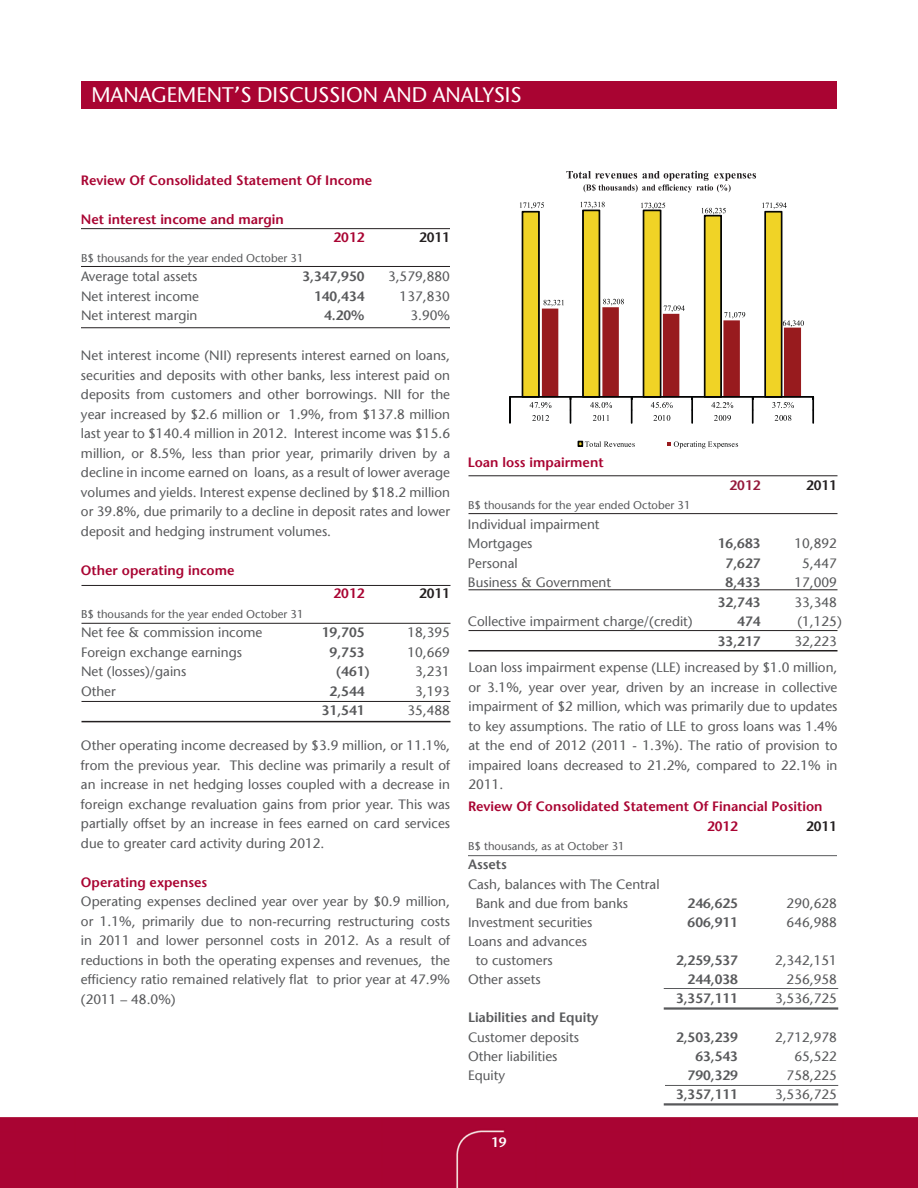
<style>
.page{position:relative;width:918px;height:1188px;background:#fff}
.page>*{position:absolute;margin:0;border:0;box-sizing:border-box;transform-origin:0 0}
.t1{font:500 21px "Stone Sans ITC";color:#fff}
.t2{font:13.5px/19.5px "Stone Sans LT";color:#58595b;text-align:justify}
.t3{font:600 13.5px "Stone Sans LT";color:#a90432}
.t4{font:600 13.5px "Stone Sans LT";color:#58595b}
.t5{font:600 13.5px "Stone Sans LT";color:#231f20}
.t6{font:600 13.5px "Stone Sans LT";color:#95193b}
.t7{font:600 13.5px "Stone Sans LT";color:#fff}
.t8{font:11.25px "Stone Sans LT";color:#58595b}
</style>
<div class="page">
<div style="left:0;top:1117px;width:918px;height:71px;background:#a90433"></div>
<svg style="left:509px;top:170px;width:306px;height:277px"></svg>
<hr style="left:664px;top:988px;width:174px;height:1px;background:#58595b">
<hr style="left:468px;top:855px;width:369px;height:1px;background:#58595b">
<hr style="left:665px;top:1085px;width:173px;height:1px;background:#58595b">
<hr style="left:664px;top:1007px;width:174px;height:3px;background:#58595b">
<hr style="left:664px;top:1103px;width:174px;height:3px;background:#58595b">
<div style="left:81px;top:81px;width:756px;height:27px;background:#a90432"></div>
<hr style="left:81px;top:266px;width:369px;height:1px;background:#231f20">
<hr style="left:81px;top:228px;width:369px;height:1px;background:#231f20">
<hr style="left:81px;top:327px;width:369px;height:1px;background:#231f20">
<hr style="left:82px;top:623px;width:369px;height:1px;background:#231f20">
<hr style="left:82px;top:701px;width:369px;height:1px;background:#231f20">
<hr style="left:82px;top:585px;width:369px;height:1px;background:#231f20">
<hr style="left:82px;top:721px;width:369px;height:1px;background:#231f20">
<hr style="left:469px;top:513px;width:369px;height:1px;background:#231f20">
<hr style="left:469px;top:630px;width:369px;height:1px;background:#231f20">
<hr style="left:469px;top:589px;width:369px;height:1px;background:#231f20">
<hr style="left:469px;top:475px;width:369px;height:1px;background:#231f20">
<hr style="left:469px;top:650px;width:369px;height:1px;background:#231f20">
<h1 class="t1" style="left:92px;top:82px;width:432px">MANAGEMENT’S DISCUSSION AND ANALYSIS</h1>
<p class="t3" style="left:81px;top:172px;width:293px">Review Of Consolidated Statement Of Income</p>
<p class="t3" style="left:81px;top:211px;width:204px">Net interest income and margin</p>
<p class="t3" style="left:334px;top:229px;width:32px">2012</p>
<p class="t5" style="left:419px;top:229px;width:32px">2011</p>
<p class="t8" style="left:81px;top:251px;width:224px">B$ thousands for the year ended October 31</p>
<p class="t2" style="left:81px;top:267px;width:118px">Average total assets</p>
<p class="t4" style="left:303px;top:268px;width:63px">3,347,950</p>
<p class="t2" style="left:388px;top:267px;width:63px">3,579,880</p>
<p class="t2" style="left:81px;top:286px;width:120px">Net interest income</p>
<p class="t4" style="left:314px;top:288px;width:52px">140,434</p>
<p class="t2" style="left:400px;top:286px;width:52px">137,830</p>
<p class="t2" style="left:81px;top:306px;width:118px">Net interest margin</p>
<p class="t4" style="left:324px;top:307px;width:42px">4.20%</p>
<p class="t2" style="left:410px;top:306px;width:41px">3.90%</p>
<p class="t2" style="left:81px;top:346px;width:371px">Net interest income (NII) represents interest earned on loans, securities and deposits with other banks, less interest paid on deposits from customers and other borrowings. NII for the year increased by $2.6 million or 1.9%, from $137.8 million last year to $140.4 million in 2012. Interest income was $15.6 million, or 8.5%, less than prior year, primarily driven by a decline in income earned on loans, as a result of lower average volumes and yields. Interest expense declined by $18.2 million or 39.8%, due primarily to a decline in deposit rates and lower deposit and hedging instrument volumes.</p>
<p class="t3" style="left:81px;top:562px;width:155px">Other operating income</p>
<p class="t3" style="left:334px;top:586px;width:32px">2012</p>
<p class="t5" style="left:419px;top:586px;width:32px">2011</p>
<p class="t8" style="left:81px;top:607px;width:224px">B$ thousands for the year ended October 31</p>
<p class="t2" style="left:81px;top:623px;width:183px">Net fee &amp; commission income</p>
<p class="t4" style="left:322px;top:625px;width:44px">19,705</p>
<p class="t2" style="left:407px;top:623px;width:44px">18,395</p>
<p class="t2" style="left:81px;top:642px;width:163px">Foreign exchange earnings</p>
<p class="t4" style="left:330px;top:644px;width:36px">9,753</p>
<p class="t2" style="left:407px;top:642px;width:44px">10,669</p>
<p class="t2" style="left:81px;top:662px;width:107px">Net (losses)/gains</p>
<p class="t4" style="left:336px;top:664px;width:36px">(461)</p>
<p class="t2" style="left:415px;top:662px;width:36px">3,231</p>
<p class="t2" style="left:81px;top:681px;width:36px">Other</p>
<p class="t4" style="left:330px;top:683px;width:36px">2,544</p>
<p class="t2" style="left:415px;top:681px;width:36px">3,193</p>
<p class="t4" style="left:322px;top:703px;width:44px">31,541</p>
<p class="t2" style="left:407px;top:701px;width:44px">35,488</p>
<p class="t2" style="left:81px;top:736px;width:371px">Other operating income decreased by $3.9 million, or 11.1%, from the previous year. This decline was primarily a result of an increase in net hedging losses coupled with a decrease in foreign exchange revaluation gains from prior year. This was partially offset by an increase in fees earned on card services due to greater card activity during 2012.</p>
<p class="t3" style="left:81px;top:874px;width:128px">Operating expenses</p>
<p class="t2" style="left:81px;top:892px;width:371px">Operating expenses declined year over year by $0.9 million, or 1.1%, primarily due to non-recurring restructuring costs in 2011 and lower personnel costs in 2012. As a result of reductions in both the operating expenses and revenues, the efficiency ratio remained relatively flat to prior year at 47.9% (2011 – 48.0%)</p>
<p class="t3" style="left:468px;top:455px;width:137px">Loan loss impairment</p>
<p class="t8" style="left:468px;top:499px;width:224px">B$ thousands for the year ended October 31</p>
<p class="t2" style="left:468px;top:514px;width:133px">Individual impairment<br>Mortgages</p>
<p class="t6" style="left:730px;top:477px;width:32px">2012</p>
<p class="t5" style="left:806px;top:477px;width:32px">2011</p>
<p class="t4" style="left:718px;top:535px;width:44px">16,683</p>
<p class="t2" style="left:794px;top:534px;width:44px">10,892</p>
<p class="t2" style="left:468px;top:553px;width:51px">Personal</p>
<p class="t4" style="left:726px;top:555px;width:36px">7,627</p>
<p class="t2" style="left:802px;top:553px;width:36px">5,447</p>
<p class="t2" style="left:468px;top:573px;width:145px">Business &amp; Government</p>
<p class="t4" style="left:726px;top:574px;width:36px">8,433</p>
<p class="t2" style="left:794px;top:573px;width:44px">17,009</p>
<p class="t4" style="left:718px;top:594px;width:44px">32,743</p>
<p class="t2" style="left:794px;top:592px;width:44px">33,348</p>
<p class="t2" style="left:468px;top:612px;width:226px">Collective impairment charge/(credit)</p>
<p class="t4" style="left:737px;top:613px;width:25px">474</p>
<p class="t2" style="left:797px;top:612px;width:46px">(1,125)</p>
<p class="t4" style="left:718px;top:633px;width:44px">33,217</p>
<p class="t2" style="left:794px;top:631px;width:44px">32,223</p>
<p class="t2" style="left:469px;top:658px;width:371px">Loan loss impairment expense (LLE) increased by $1.0 million, or 3.1%, year over year, driven by an increase in collective impairment of $2 million, which was primarily due to updates to key assumptions. The ratio of LLE to gross loans was 1.4% at the end of 2012 (2011 - 1.3%). The ratio of provision to impaired loans decreased to 21.2%, compared to 22.1% in 2011.</p>
<p class="t3" style="left:468px;top:798px;width:356px">Review Of Consolidated Statement Of Financial Position</p>
<p class="t8" style="left:468px;top:840px;width:158px">B$ thousands, as at October 31</p>
<p class="t4" style="left:468px;top:857px;width:40px">Assets</p>
<p class="t2" style="left:476px;top:874px;width:185px;text-indent:-8px">Cash, balances with The Central<br>Bank and due from banks</p>
<p class="t3" style="left:707px;top:818px;width:32px">2012</p>
<p class="t5" style="left:806px;top:818px;width:32px">2011</p>
<p class="t4" style="left:688px;top:895px;width:52px">246,625</p>
<p class="t2" style="left:787px;top:893px;width:52px">290,628</p>
<p class="t2" style="left:468px;top:912px;width:126px">Investment securities</p>
<p class="t4" style="left:688px;top:914px;width:52px">606,911</p>
<p class="t2" style="left:787px;top:912px;width:52px">646,988</p>
<p class="t2" style="left:476px;top:932px;width:113px;text-indent:-8px">Loans and advances to customers</p>
<p class="t4" style="left:676px;top:952px;width:63px">2,259,537</p>
<p class="t2" style="left:775px;top:951px;width:63px">2,342,151</p>
<p class="t2" style="left:468px;top:970px;width:74px">Other assets</p>
<p class="t4" style="left:688px;top:971px;width:52px">244,038</p>
<p class="t2" style="left:787px;top:970px;width:52px">256,958</p>
<p class="t4" style="left:676px;top:990px;width:63px">3,357,111</p>
<p class="t2" style="left:775px;top:989px;width:63px">3,536,725</p>
<p class="t4" style="left:468px;top:1010px;width:132px">Liabilities and Equity</p>
<p class="t2" style="left:468px;top:1027px;width:113px">Customer deposits</p>
<p class="t4" style="left:676px;top:1029px;width:63px">2,503,239</p>
<p class="t2" style="left:775px;top:1027px;width:63px">2,712,978</p>
<p class="t2" style="left:468px;top:1046px;width:91px">Other liabilities</p>
<p class="t4" style="left:695px;top:1048px;width:44px">63,543</p>
<p class="t2" style="left:794px;top:1046px;width:44px">65,522</p>
<p class="t2" style="left:468px;top:1065px;width:39px">Equity</p>
<p class="t4" style="left:688px;top:1067px;width:52px">790,329</p>
<p class="t2" style="left:787px;top:1065px;width:52px">758,225</p>
<p class="t4" style="left:676px;top:1086px;width:63px">3,357,111</p>
<p class="t2" style="left:775px;top:1085px;width:63px">3,536,725</p>
<p class="t7" style="left:491px;top:1134px;width:17px">19</p>
</div>
